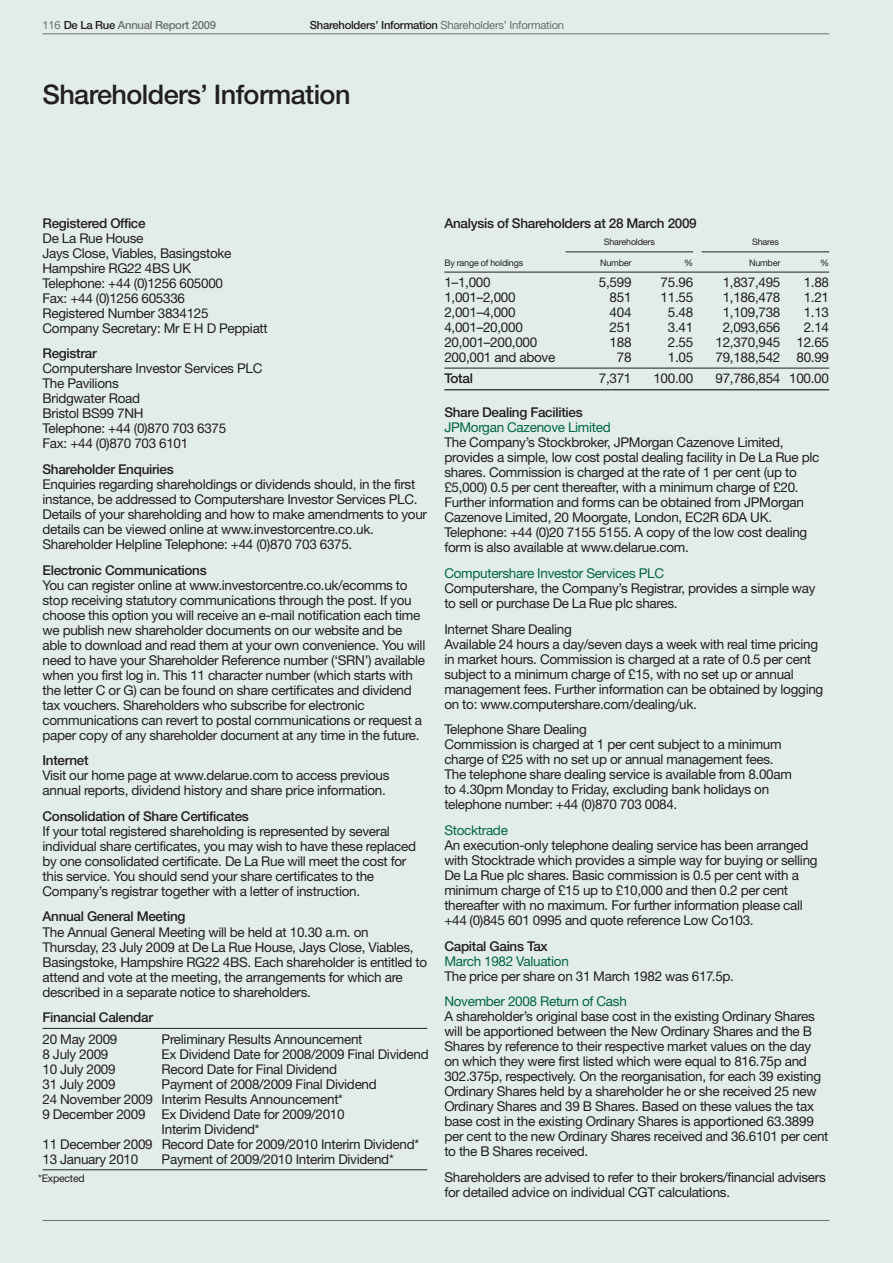
<style>
.page{position:relative;width:893px;height:1263px;background:#e2ede8}
.page>*{position:absolute;margin:0;border:0;box-sizing:border-box;transform-origin:0 0}
.t1{font:500 27px "Helvetica Neue";letter-spacing:-.02em;color:#231f20}
.t2{font:13.5px/15px "Helvetica Neue";letter-spacing:-.02em;color:#231f20}
.t3{font:500 13.5px/21.5px "Helvetica Neue";letter-spacing:-.02em;color:#231f20}
.t4{font:500 11.25px "Helvetica Neue";letter-spacing:-.02em;color:#231f20}
.t5{font:500 11.25px "Helvetica Neue";letter-spacing:-.02em;color:#6c6d70}
.t6{font:10.5px "Helvetica Neue";letter-spacing:-.02em;color:#231f20}
.t7{font:9px "Helvetica Neue";letter-spacing:-.02em;color:#231f20}
.s1{font-weight:400}
.s2{color:#231f20}
.s3{font-weight:400;color:#6c6d70}
.s4{font-weight:500}
.s5{color:#064}
</style>
<div class="page">
<hr style="left:43px;top:34px;width:786px;height:1px;background:#6c6d70">
<hr style="left:43px;top:1028px;width:384px;height:1px;background:#231f20">
<hr style="left:43px;top:1169px;width:384px;height:1px;background:#231f20">
<hr style="left:444px;top:272px;width:385px;height:1px;background:#231f20">
<hr style="left:444px;top:368px;width:385px;height:1px;background:#231f20">
<hr style="left:444px;top:389px;width:385px;height:1px;background:#231f20">
<hr style="left:702px;top:252px;width:127px;height:1px;background:#231f20">
<hr style="left:566px;top:252px;width:127px;height:1px;background:#231f20">
<hr style="left:43px;top:1220px;width:786px;height:1px;background:#6c6d70">
<p class="t5" style="left:43px;top:21px;width:175px"><span class="s1">116</span> <span class="s2">De La Rue</span> Annual Report 2009</p>
<p class="t4" style="left:310px;top:21px;width:256px">Shareholders’ Information <span class="s3">Shareholders’ Information</span></p>
<p class="t1" style="left:43px;top:85px;width:309px">Shareholders’ Information</p>
<p class="t2" style="left:43px;top:217px;width:227px"><span class="s4">Registered Office<br></span>De La Rue House<br>Jays Close, Viables, Basingstoke<br>Hampshire RG22 4BS UK<br>Telephone: +44 (0)1256 605000<br>Fax: +44 (0)1256 605336<br>Registered Number 3834125<br>Company Secretary: Mr E H D Peppiatt</p>
<p class="t2" style="left:43px;top:347px;width:221px"><span class="s4">Registrar<br></span>Computershare Investor Services PLC<br>The Pavilions<br>Bridgwater Road<br>Bristol BS99 7NH<br>Telephone: +44 (0)870 703 6375<br>Fax: +44 (0)870 703 6101</p>
<p class="t2" style="left:43px;top:463px;width:386px"><span class="s4">Shareholder Enquiries<br></span>Enquiries regarding shareholdings or dividends should, in the first instance, be addressed to Computershare Investor Services PLC.<br>Details of your shareholding and how to make amendments to your details can be viewed online at www.investorcentre.co.uk.<br>Shareholder Helpline Telephone: +44 (0)870 703 6375.</p>
<p class="t2" style="left:43px;top:564px;width:384px"><span class="s4">Electronic Communications<br></span>You can register online at www.investorcentre.co.uk/ecomms to stop receiving statutory communications through the post. If you choose this option you will receive an e-mail notification each time we publish new shareholder documents on our website and be able to download and read them at your own convenience. You will need to have your Shareholder Reference number (‘SRN’) available when you first log in. This 11 character number (which starts with the letter C or G) can be found on share certificates and dividend tax vouchers. Shareholders who subscribe for electronic communications can revert to postal communications or request a paper copy of any shareholder document at any time in the future.</p>
<p class="t2" style="left:43px;top:754px;width:348px"><span class="s4">Internet<br></span>Visit our home page at www.delarue.com to access previous annual reports, dividend history and share price information.</p>
<p class="t2" style="left:43px;top:810px;width:375px"><span class="s4">Consolidation of Share Certificates<br></span>If your total registered shareholding is represented by several individual share certificates, you may wish to have these replaced by one consolidated certificate. De La Rue will meet the cost for this service. You should send your share certificates to the Company’s registrar together with a letter of instruction.</p>
<p class="t2" style="left:43px;top:910px;width:386px"><span class="s4">Annual General Meeting<br></span>The Annual General Meeting will be held at 10.30 a.m. on Thursday, 23 July 2009 at De La Rue House, Jays Close, Viables, Basingstoke, Hampshire RG22 4BS. Each shareholder is entitled to attend and vote at the meeting, the arrangements for which are described in a separate notice to shareholders.</p>
<p class="t3" style="left:43px;top:1008px;width:112px">Financial Calendar<br><span class="s1">20 May 2009</span></p>
<p class="t2" style="left:162px;top:1032px;width:202px">Preliminary Results Announcement</p>
<p class="t2" style="left:43px;top:1047px;width:67px">8 July 2009</p>
<p class="t2" style="left:162px;top:1047px;width:269px">Ex Dividend Date for 2008/2009 Final Dividend</p>
<p class="t2" style="left:43px;top:1062px;width:75px">10 July 2009</p>
<p class="t2" style="left:162px;top:1062px;width:177px">Record Date for Final Dividend</p>
<p class="t2" style="left:43px;top:1077px;width:75px">31 July 2009</p>
<p class="t2" style="left:162px;top:1077px;width:217px">Payment of 2008/2009 Final Dividend</p>
<p class="t2" style="left:43px;top:1092px;width:302px">24 November 2009 Interim Results Announcement*</p>
<p class="t2" style="left:43px;top:1107px;width:304px">9 December 2009 Ex Dividend Date for 2009/2010</p>
<p class="t2" style="left:162px;top:1122px;width:100px">Interim Dividend*</p>
<p class="t2" style="left:43px;top:1137px;width:378px">11 December 2009 Record Date for 2009/2010 Interim Dividend*</p>
<p class="t2" style="left:43px;top:1152px;width:97px">13 January 2010</p>
<p class="t2" style="left:162px;top:1152px;width:234px">Payment of 2009/2010 Interim Dividend*</p>
<p class="t6" style="left:38px;top:1174px;width:48px">*Expected</p>
<p class="t3" style="left:444px;top:213px;width:254px">Analysis of Shareholders at 28 March 2009</p>
<p class="t7" style="left:604px;top:239px;width:53px">Shareholders</p>
<p class="t7" style="left:752px;top:239px;width:28px">Shares</p>
<p class="t7" style="left:444px;top:259px;width:80px">By range of holdings</p>
<p class="t7" style="left:600px;top:259px;width:33px">Number</p>
<p class="t7" style="left:684px;top:259px;width:10px">%</p>
<p class="t7" style="left:749px;top:259px;width:33px">Number</p>
<p class="t7" style="left:820px;top:259px;width:10px">%</p>
<p class="t2" style="left:444px;top:276px;width:48px">1–1,000</p>
<p class="t2" style="left:599px;top:276px;width:34px">5,599</p>
<p class="t2" style="left:661px;top:276px;width:34px">75.96</p>
<p class="t2" style="left:723px;top:276px;width:59px">1,837,495</p>
<p class="t2" style="left:804px;top:276px;width:27px">1.88</p>
<p class="t2" style="left:444px;top:291px;width:73px">1,001–2,000</p>
<p class="t2" style="left:610px;top:291px;width:23px">851</p>
<p class="t2" style="left:661px;top:291px;width:34px">11.55</p>
<p class="t2" style="left:723px;top:291px;width:59px">1,186,478</p>
<p class="t2" style="left:804px;top:291px;width:27px">1.21</p>
<p class="t2" style="left:444px;top:306px;width:73px">2,001–4,000</p>
<p class="t2" style="left:610px;top:306px;width:23px">404</p>
<p class="t2" style="left:668px;top:306px;width:27px">5.48</p>
<p class="t2" style="left:723px;top:306px;width:59px">1,109,738</p>
<p class="t2" style="left:804px;top:306px;width:27px">1.13</p>
<p class="t2" style="left:444px;top:321px;width:80px">4,001–20,000</p>
<p class="t2" style="left:610px;top:321px;width:23px">251</p>
<p class="t2" style="left:668px;top:321px;width:27px">3.41</p>
<p class="t2" style="left:723px;top:321px;width:59px">2,093,656</p>
<p class="t2" style="left:804px;top:321px;width:27px">2.14</p>
<p class="t2" style="left:444px;top:336px;width:94px">20,001–200,000</p>
<p class="t2" style="left:610px;top:336px;width:23px">188</p>
<p class="t2" style="left:668px;top:336px;width:27px">2.55</p>
<p class="t2" style="left:715px;top:336px;width:115px">12,370,945 12.65</p>
<p class="t2" style="left:444px;top:351px;width:112px">200,001 and above</p>
<p class="t2" style="left:617px;top:351px;width:16px">78</p>
<p class="t2" style="left:668px;top:351px;width:27px">1.05</p>
<p class="t2" style="left:716px;top:351px;width:115px">79,188,542 80.99</p>
<p class="t3" style="left:444px;top:369px;width:30px">Total</p>
<p class="t2" style="left:599px;top:372px;width:34px">7,371</p>
<p class="t2" style="left:653px;top:372px;width:41px">100.00</p>
<p class="t2" style="left:715px;top:372px;width:115px">97,786,854 100.00</p>
<p class="t2" style="left:444px;top:406px;width:376px"><span class="s4">Share Dealing Facilities<br></span><span class="s5">JPMorgan Cazenove Limited<br></span>The Company’s Stockbroker, JPMorgan Cazenove Limited, provides a simple, low cost postal dealing facility in De La Rue plc shares. Commission is charged at the rate of 1 per cent (up to £5,000) 0.5 per cent thereafter, with a minimum charge of £20.<br>Further information and forms can be obtained from JPMorgan Cazenove Limited, 20 Moorgate, London, EC2R 6DA UK.<br>Telephone: +44 (0)20 7155 5155. A copy of the low cost dealing form is also available at www.delarue.com.</p>
<p class="t2" style="left:444px;top:567px;width:373px"><span class="s5">Computershare Investor Services PLC<br></span>Computershare, the Company’s Registrar, provides a simple way to sell or purchase De La Rue plc shares.</p>
<p class="t2" style="left:444px;top:623px;width:380px">Internet Share Dealing<br>Available 24 hours a day/seven days a week with real time pricing in market hours. Commission is charged at a rate of 0.5 per cent subject to a minimum charge of £15, with no set up or annual management fees. Further information can be obtained by logging on to: www.computershare.com/dealing/uk.</p>
<p class="t2" style="left:444px;top:723px;width:349px">Telephone Share Dealing<br>Commission is charged at 1 per cent subject to a minimum charge of £25 with no set up or annual management fees.<br>The telephone share dealing service is available from 8.00am to 4.30pm Monday to Friday, excluding bank holidays on telephone number: +44 (0)870 703 0084.</p>
<p class="t2" style="left:444px;top:824px;width:375px"><span class="s5">Stocktrade<br></span>An execution-only telephone dealing service has been arranged with Stocktrade which provides a simple way for buying or selling De La Rue plc shares. Basic commission is 0.5 per cent with a minimum charge of £15 up to £10,000 and then 0.2 per cent thereafter with no maximum. For further information please call +44 (0)845 601 0995 and quote reference Low Co103.</p>
<p class="t2" style="left:444px;top:939px;width:291px"><span class="s4">Capital Gains Tax<br></span><span class="s5">March 1982 Valuation<br></span>The price per share on 31 March 1982 was 617.5p.</p>
<p class="t2" style="left:444px;top:995px;width:386px"><span class="s5">November 2008 Return of Cash<br></span>A shareholder’s original base cost in the existing Ordinary Shares will be apportioned between the New Ordinary Shares and the B Shares by reference to their respective market values on the day on which they were first listed which were equal to 816.75p and 302.375p, respectively. On the reorganisation, for each 39 existing Ordinary Shares held by a shareholder he or she received 25 new Ordinary Shares and 39 B Shares. Based on these values the tax base cost in the existing Ordinary Shares is apportioned 63.3899 per cent to the new Ordinary Shares received and 36.6101 per cent to the B Shares received.</p>
<p class="t2" style="left:444px;top:1171px;width:383px">Shareholders are advised to refer to their brokers/financial advisers for detailed advice on individual CGT calculations.</p>
</div>
